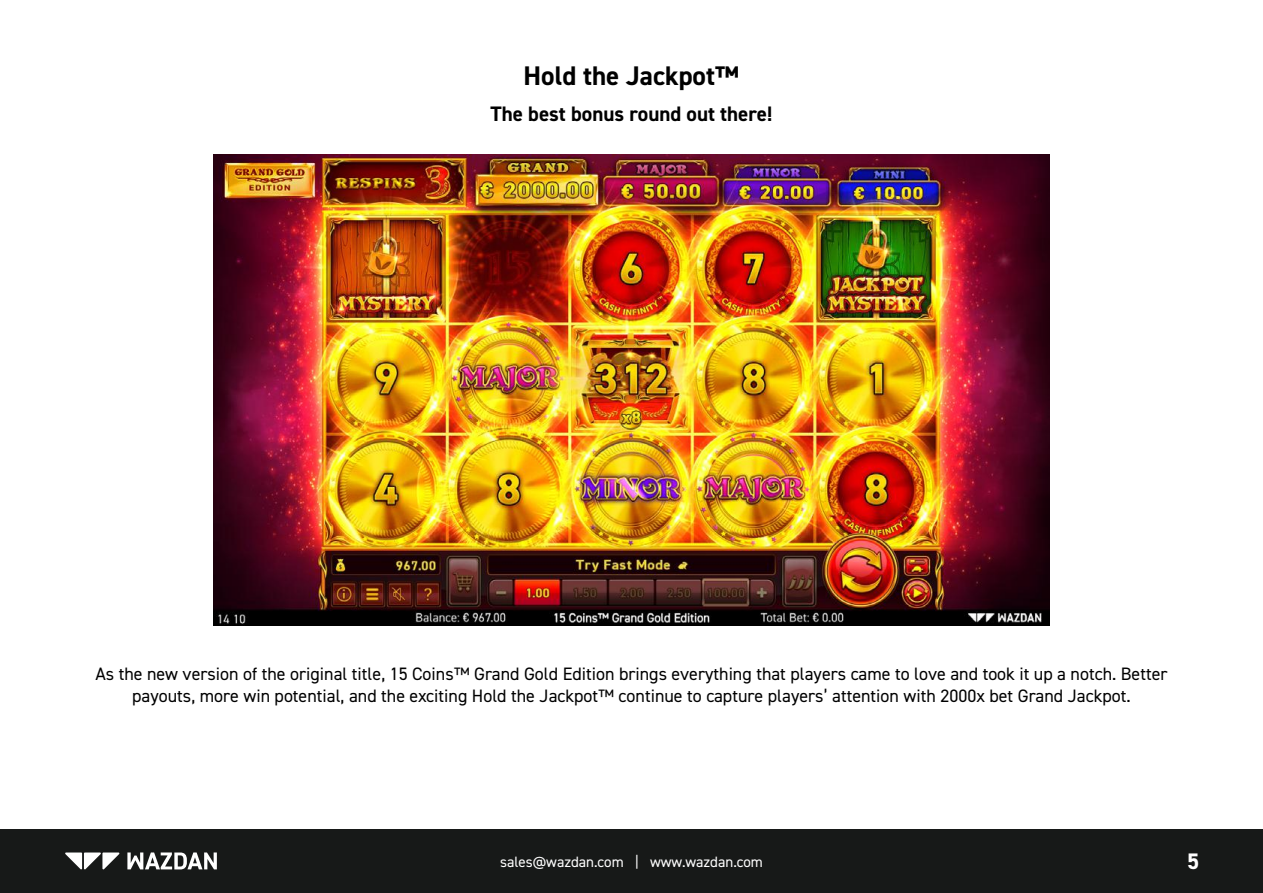
<style>
.page{position:relative;width:1263px;height:893px;background:#fff}
.page>*{position:absolute;margin:0;border:0;box-sizing:border-box;transform-origin:0 0}
.t1{font:700 27px "DIN2014";color:#000}
.t2{font:700 22.5px "DIN2014";color:#fff}
.t3{font:700 21px "DIN2014";color:#000}
.t4{font:18px/22.5px "DIN2014";color:#000;text-align:center}
.t5{font:15px "DIN2014";color:#fff}
</style>
<div class="page">
<div style="left:0;top:830px;width:1263px;height:63px;background:#171918"></div>
<svg style="left:65px;top:852px;width:55px;height:18px"></svg>
<svg style="left:127px;top:852px;width:90px;height:17px"></svg>
<img style="left:213px;top:155px;width:836px;height:470px">
<h1 class="t1" style="left:523px;top:58px;width:217px">Hold the Jackpot™</h1>
<p class="t3" style="left:490px;top:100px;width:283px">The best bonus round out there!</p>
<p class="t4" style="left:95px;top:662px;width:1074px">As the new version of the original title, 15 Coins™ Grand Gold Edition brings everything that players came to love and took it up a notch. Better payouts, more win potential, and the exciting Hold the Jackpot™ continue to capture players’ attention with 2000x bet Grand Jackpot.</p>
<p class="t5" style="left:500px;top:852px;width:264px">sales@wazdan.com | www.wazdan.com</p>
<p class="t2" style="left:1187px;top:847px;width:14px">5</p>
</div>
